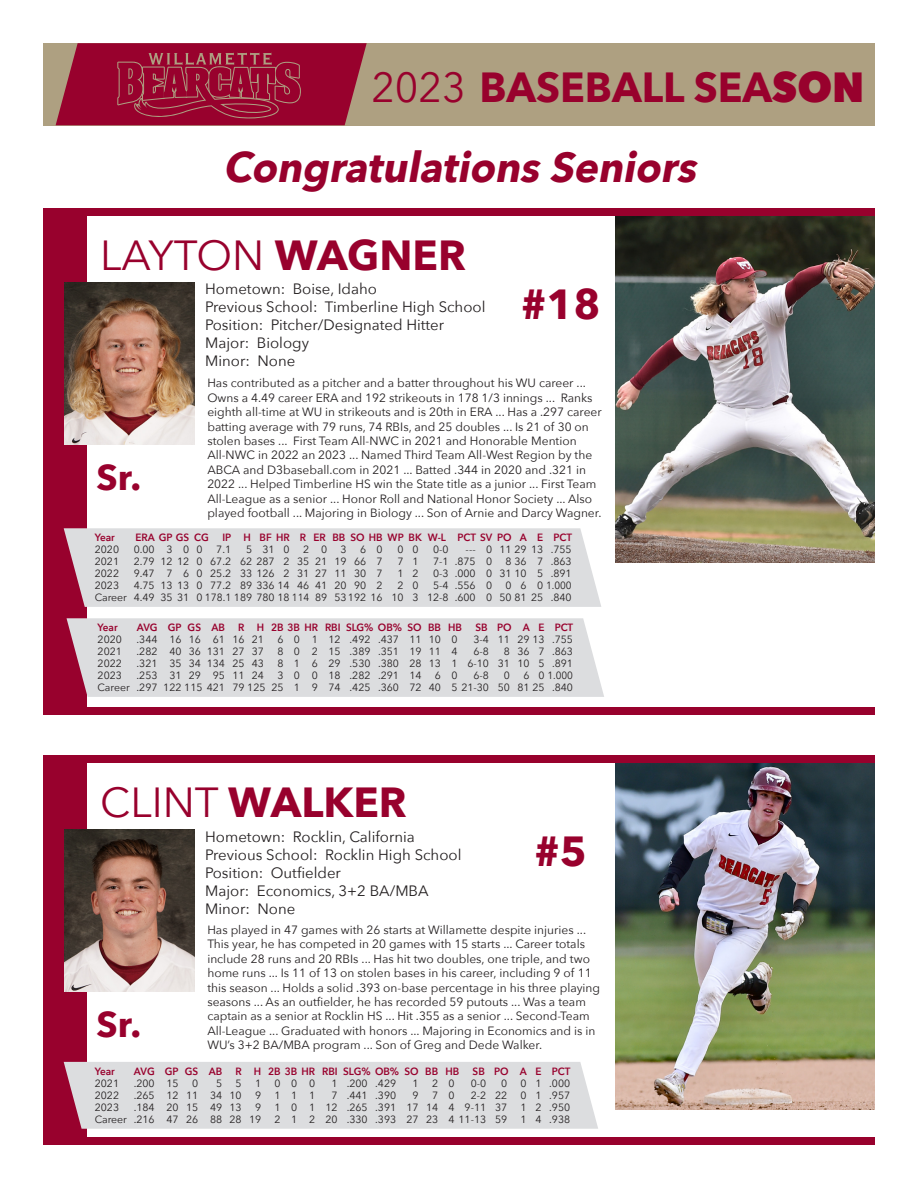
<style>
.page{position:relative;width:918px;height:1188px;background:#fff}
.page>*{position:absolute;margin:0;border:0;box-sizing:border-box;transform-origin:0 0}
.Player__Name{font:700 42px "Avenir Next";color:#98012d}
.t1{font:italic 700 42px "Avenir Next";color:#98012d}
.Player__Name-2{font:42px "Avenir Next";color:#98012d}
.t2{font:700 36px "Avenir Next";color:#98012d}
.Player__hometown{font:15px/18px "Avenir Next";color:#231f20}
.Player__Details{font:15px "Avenir Next";color:#231f20}
.t3{font:12px/14.4px "Avenir Next";color:#231f20}
.t4{font:10.5px "Avenir Next";color:#231f20}
.t5{font:600 10.5px "Avenir Next";color:#98012d;scale:.95 1}
.s1{font-weight:400}
.s2{font-weight:800}
.s3{font-weight:700}
</style>
<div class="page">
<div style="left:44px;top:43px;width:831px;height:82px;background:#aea081"></div>
<svg style="left:56px;top:43px;width:311px;height:82px;background:#9b1939"></svg>
<div style="left:43px;top:211px;width:43px;height:499px;background:#98012d"></div>
<img style="left:616px;top:216px;width:259px;height:346px">
<div style="left:43px;top:707px;width:832px;height:7px;background:#98012d"></div>
<img style="left:65px;top:282px;width:129px;height:162px">
<div style="left:64px;top:528px;width:537px;height:79px;background:#dcdddf"></div>
<div style="left:43px;top:208px;width:832px;height:8px;background:#98012d"></div>
<div style="left:43px;top:758px;width:43px;height:384px;background:#98012d"></div>
<img style="left:616px;top:763px;width:259px;height:346px">
<div style="left:43px;top:1137px;width:832px;height:8px;background:#98012d"></div>
<img style="left:65px;top:830px;width:129px;height:162px">
<div style="left:64px;top:1062px;width:534px;height:67px;background:#dcdddf"></div>
<div style="left:43px;top:755px;width:832px;height:8px;background:#98012d"></div>
<div style="left:67px;top:618px;width:537px;height:79px;background:#dcdddf"></div>
<p class="Player__Name" style="left:371px;top:51px;width:495px"><span class="s1">2023</span> BASEBALL SEA<span class="s2">SON</span></p>
<p class="t1" style="left:223px;top:131px;width:487px">CongratulationsSeniors</p>
<p class="Player__Name-2" style="left:100px;top:220px;width:367px">LAYTON <span class="s3">WAGNER</span></p>
<p class="Player__hometown" style="left:205px;top:280px;width:173px">Hometown: Boise, Idaho</p>
<p class="Player__hometown" style="left:205px;top:298px;width:282px">Previous School: Timberline High School<br>Position: Pitcher/Designated Hitter</p>
<p class="Player__Details" style="left:205px;top:331px;width:105px">Major: Biology</p>
<p class="Player__Details" style="left:205px;top:349px;width:92px">Minor: None</p>
<p class="Player__Name" style="left:521px;top:268px;width:81px">#18</p>
<p class="t2" style="left:97px;top:446px;width:46px">Sr.</p>
<p class="t3" style="left:207px;top:376px;width:396px">Has contributed as a pitcher and a batter throughout his WU career ...<br>Owns a 4.49 career ERA and 192 strikeouts in 178 1/3 innings ... Ranks eighth all-time at WU in strikeouts and is 20th in ERA ... Has a .297 career batting average with 79 runs, 74 RBIs, and 25 doubles ... Is 21 of 30 on stolen bases ... First Team All-NWC in 2021 and Honorable Mention All-NWC in 2022 an 2023 ... Named Third Team All-West Region by the ABCA and D3baseball.com in 2021 ... Batted .344 in 2020 and .321 in 2022 ... Helped Timberline HS win the State title as a junior ... First Team All-League as a senior ... Honor Roll and National Honor Society ... Also played football ... Majoring in Biology ... Son of Arnie and Darcy Wagner.</p>
<p class="t5" style="left:95px;top:529px;width:23px">Year</p>
<p class="t5" style="left:136px;top:529px;width:79px">ERA GP GS CG</p>
<p class="t5" style="left:222px;top:529px;width:370px">IP H BF HR R ER BB SO HB WP BK W-L PCT SV PO A E PCT</p>
<p class="t4" style="left:95px;top:541px;width:26px">2020</p>
<p class="t4" style="left:134px;top:541px;width:70px">0.00 3 0 0</p>
<p class="t4" style="left:216px;top:541px;width:16px">7.1</p>
<p class="t4" style="left:246px;top:541px;width:45px">5 310</p>
<p class="t4" style="left:303px;top:541px;width:26px">2 0</p>
<p class="t4" style="left:341px;top:541px;width:8px">3</p>
<p class="t4" style="left:360px;top:541px;width:24px">6 0</p>
<p class="t4" style="left:398px;top:541px;width:23px">0 0</p>
<p class="t4" style="left:433px;top:541px;width:17px">0-0</p>
<p class="t4" style="left:466px;top:541px;width:108px">--- 0 11 29 13 .755</p>
<p class="t4" style="left:95px;top:553px;width:26px">2021</p>
<p class="t4" style="left:134px;top:553px;width:250px">2.79 12 12 0 67.2 62 287 2 35 21 19 66 7</p>
<p class="t4" style="left:398px;top:553px;width:23px">7 1</p>
<p class="t4" style="left:433px;top:553px;width:61px">7-1 .875 0</p>
<p class="t4" style="left:506px;top:553px;width:68px">8 36 7 .863</p>
<p class="t4" style="left:95px;top:565px;width:26px">2022</p>
<p class="t4" style="left:134px;top:565px;width:250px">9.47 7 6 0 25.2 33 126 2 31 27 11 30 7</p>
<p class="t4" style="left:398px;top:565px;width:23px">1 2</p>
<p class="t4" style="left:433px;top:565px;width:140px">0-3 .000 0 31 10 5 .891</p>
<p class="t4" style="left:95px;top:577px;width:26px">2023</p>
<p class="t4" style="left:134px;top:577px;width:250px">4.75 13 13 0 77.2 89 336 14 46 41 20 90 2</p>
<p class="t4" style="left:398px;top:577px;width:23px">2 0</p>
<p class="t4" style="left:433px;top:577px;width:61px">5-4 .556 0</p>
<p class="t4" style="left:506px;top:577px;width:68px">0 6 0 1.000</p>
<p class="t4" style="left:95px;top:589px;width:478px">Career 4.49 35 31 0 178.1 189 780 18 114 89 53192 16 10 3 12-8 .600 0 50 81 25 .840</p>
<p class="t5" style="left:98px;top:619px;width:23px">Year</p>
<p class="t5" style="left:137px;top:619px;width:94px">AVG GP GS AB</p>
<p class="t5" style="left:238px;top:619px;width:237px">R H 2B 3B HR RBI SLG% OB% SO BB HB</p>
<p class="t5" style="left:475px;top:619px;width:104px">SB PO A E PCT</p>
<p class="t4" style="left:98px;top:631px;width:26px">2020</p>
<p class="t4" style="left:137px;top:631px;width:129px">.344 16 16 61 16 21</p>
<p class="t4" style="left:277px;top:631px;width:182px">6 0 1 12 .492 .437 11 10 0</p>
<p class="t4" style="left:474px;top:631px;width:101px">3-4 11 29 13 .755</p>
<p class="t4" style="left:98px;top:643px;width:26px">2021</p>
<p class="t4" style="left:137px;top:643px;width:129px">.282 40 36 131 27 37</p>
<p class="t4" style="left:277px;top:643px;width:182px">8 0 2 15 .389 .351 19 11 4</p>
<p class="t4" style="left:474px;top:643px;width:17px">6-8</p>
<p class="t4" style="left:504px;top:643px;width:71px">8 36 7 .863</p>
<p class="t4" style="left:98px;top:655px;width:26px">2022</p>
<p class="t4" style="left:137px;top:655px;width:129px">.321 35 34 134 25 43</p>
<p class="t4" style="left:277px;top:655px;width:297px">8 1 6 29 .530 .380 28 13 1 6-10 31 10 5 .891</p>
<p class="t4" style="left:98px;top:667px;width:26px">2023</p>
<p class="t4" style="left:137px;top:667px;width:129px">.253 31 29 95 11 24</p>
<p class="t4" style="left:277px;top:667px;width:146px">3 0 0 18 .282 .291 14</p>
<p class="t4" style="left:435px;top:667px;width:24px">6 0</p>
<p class="t4" style="left:474px;top:667px;width:17px">6-8</p>
<p class="t4" style="left:504px;top:667px;width:8px">0</p>
<p class="t4" style="left:523px;top:667px;width:51px">6 0 1.000</p>
<p class="t4" style="left:98px;top:679px;width:477px">Career .297 122 115 421 79 125 25 1 9 74 .425 .360 72 40 5 21-30 50 81 25 .840</p>
<p class="Player__Name" style="left:100px;top:766px;width:308px"><span class="s1">CLINT</span> WALKER</p>
<p class="Player__hometown" style="left:205px;top:827px;width:211px">Hometown: Rocklin, California</p>
<p class="Player__hometown" style="left:205px;top:845px;width:258px">Previous School: Rocklin High School<br>Position: Outfielder</p>
<p class="Player__Details" style="left:205px;top:878px;width:225px">Major: Economics, 3+2 BA/MBA</p>
<p class="Player__Details" style="left:205px;top:896px;width:92px">Minor: None</p>
<p class="Player__Name" style="left:535px;top:815px;width:54px">#5</p>
<p class="t2" style="left:97px;top:993px;width:46px">Sr.</p>
<p class="t3" style="left:207px;top:922px;width:394px">Has played in 47 games with 26 starts at Willamette despite injuries ...<br>This year, he has competed in 20 games with 15 starts ... Career totals include 28 runs and 20 RBIs ... Has hit two doubles, one triple, and two home runs ... Is 11 of 13 on stolen bases in his career, including 9 of 11 this season ... Holds a solid .393 on-base percentage in his three playing seasons ... As an outfielder, he has recorded 59 putouts ... Was a team captain as a senior at Rocklin HS ... Hit .355 as a senior ... Second-Team All-League ... Graduated with honors ... Majoring in Economics and is in WU’s 3+2 BA/MBA program ... Son of Greg and Dede Walker.</p>
<p class="t5" style="left:95px;top:1062px;width:23px">Year</p>
<p class="t5" style="left:134px;top:1062px;width:94px">AVG GP GS AB</p>
<p class="t5" style="left:235px;top:1062px;width:237px">R H 2B 3B HR RBI SLG% OB% SO BB HB</p>
<p class="t5" style="left:473px;top:1062px;width:104px">SB PO A E PCT</p>
<p class="t4" style="left:95px;top:1074px;width:26px">2021</p>
<p class="t4" style="left:134px;top:1074px;width:47px">.200 15</p>
<p class="t4" style="left:192px;top:1074px;width:8px">0</p>
<p class="t4" style="left:216px;top:1074px;width:8px">5</p>
<p class="t4" style="left:236px;top:1074px;width:8px">5</p>
<p class="t4" style="left:255px;top:1074px;width:8px">1</p>
<p class="t4" style="left:275px;top:1074px;width:42px">000</p>
<p class="t4" style="left:332px;top:1074px;width:66px">1 .200 .429</p>
<p class="t4" style="left:413px;top:1074px;width:8px">1</p>
<p class="t4" style="left:432px;top:1074px;width:24px">2 0</p>
<p class="t4" style="left:471px;top:1074px;width:17px">0-0</p>
<p class="t4" style="left:501px;top:1074px;width:8px">0</p>
<p class="t4" style="left:521px;top:1074px;width:51px">0 1 .000</p>
<p class="t4" style="left:95px;top:1086px;width:26px">2022</p>
<p class="t4" style="left:134px;top:1086px;width:110px">.265 12 11 34 10</p>
<p class="t4" style="left:255px;top:1086px;width:8px">9</p>
<p class="t4" style="left:275px;top:1086px;width:42px">111</p>
<p class="t4" style="left:332px;top:1086px;width:66px">7 .441 .390</p>
<p class="t4" style="left:413px;top:1086px;width:8px">9</p>
<p class="t4" style="left:432px;top:1086px;width:24px">7 0</p>
<p class="t4" style="left:471px;top:1086px;width:38px">2-2 22</p>
<p class="t4" style="left:521px;top:1086px;width:51px">0 1 .957</p>
<p class="t4" style="left:95px;top:1098px;width:26px">2023</p>
<p class="t4" style="left:134px;top:1098px;width:110px">.184 20 15 49 13</p>
<p class="t4" style="left:255px;top:1098px;width:8px">9</p>
<p class="t4" style="left:275px;top:1098px;width:234px">1 0 1 12 .265 .391 17 14 4 9-11 37</p>
<p class="t4" style="left:521px;top:1098px;width:51px">1 2 .950</p>
<p class="t4" style="left:95px;top:1110px;width:168px">Career .216 47 26 88 28 19</p>
<p class="t4" style="left:275px;top:1110px;width:234px">2 1 2 20 .330 .393 27 23 4 11-13 59</p>
<p class="t4" style="left:521px;top:1110px;width:51px">1 4 .938</p>
</div>
